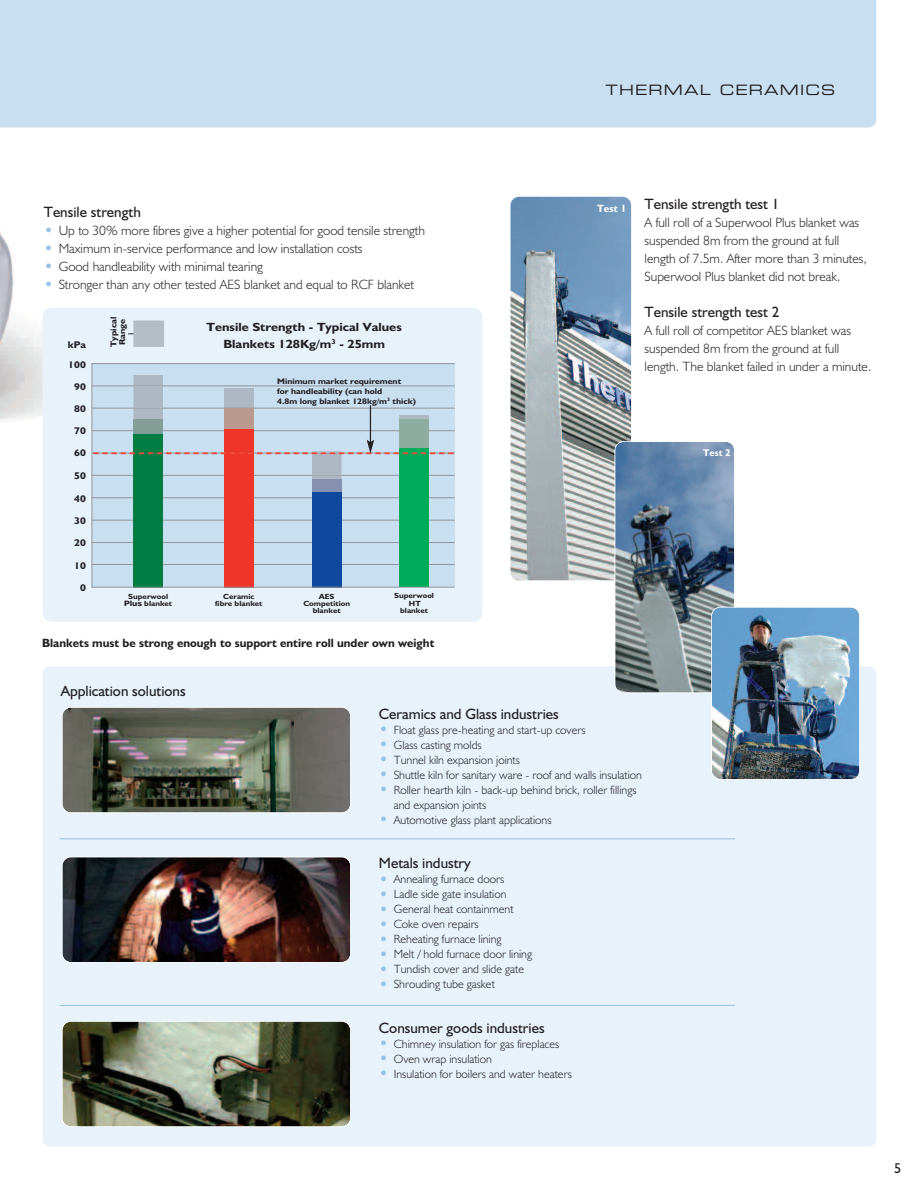
<style>
.page{position:relative;width:919px;height:1189px;background:#fff}
.page>*{position:absolute;margin:0;border:0;box-sizing:border-box;transform-origin:0 0}
.t1{font:15px "Humanist 521 BT";color:#231f20}
.t2{font:14.25px "Eurostile Extended Two";letter-spacing:.08em;color:#231f20}
.t3{font:14.25px "Humanist 521 BT";color:#231f20}
.t4{font:300 13.5px/18px "Humanist 521 BT";color:#231f20}
.t5{font:300 12px/15px "Humanist 521 BT";color:#231f20}
.t6{font:700 12px "Humanist 521 BT";color:#231f20}
.t7{font:700 11.85px/17.1px "Humanist 521 BT";color:#231f20;text-align:center;scale:1.11 1}
.t8{font:700 10.5px "Humanist 521 BT";color:#fff}
.t9{font:700 9.75px "Humanist 521 BT";color:#231f20;scale:1.11 1}
.t10{font:700 9.75px "Humanist 521 BT";color:#fff}
.t11{font:700 8.55px/8.6px "Humanist 521 BT";color:#231f20;scale:1.11 1}
.t12{font:700 8.1px/9.8px "Humanist 521 BT";color:#231f20;scale:1.11 1}
.t13{font:700 7.5px/7.4px "Humanist 521 BT";color:#231f20;text-align:center;scale:1.11 1}
.s1{font-weight:400;font-size:16.5px;color:#96c2e8}
.s2{font-family:"Helvetica Neue";font-weight:800}
</style>
<div class="page">
<img style="left:0;top:232px;width:49px;height:189px">
<div style="left:0;top:0;width:876px;height:128px;background:#c8dff2"></div>
<div style="left:43px;top:666px;width:833px;height:480px;background:#e8f2fa;border-radius:8px"></div>
<img style="left:62px;top:707px;width:288px;height:105px;border-radius:9px">
<div style="left:62px;top:707px;width:289px;height:106px;border:2px solid #fff;border-radius:9px"></div>
<img style="left:62px;top:857px;width:288px;height:105px;border-radius:9px">
<div style="left:62px;top:856px;width:289px;height:106px;border:2px solid #fff;border-radius:9px"></div>
<img style="left:62px;top:1021px;width:288px;height:105px;border-radius:9px">
<div style="left:62px;top:1020px;width:289px;height:107px;border:2px solid #fff;border-radius:9px"></div>
<hr style="left:60px;top:838px;width:675px;height:1px;background:#96c2e8">
<hr style="left:60px;top:1005px;width:675px;height:1px;background:#96c2e8">
<img style="left:510px;top:197px;width:121px;height:383px;border-radius:9px">
<img style="left:615px;top:442px;width:119px;height:250px;border-radius:9px">
<div style="left:614px;top:441px;width:121px;height:252px;border:2px solid #fff;border-radius:9px"></div>
<div style="left:43px;top:308px;width:439px;height:314px;background:#e8f2fa;border-radius:9px"></div>
<img style="left:711px;top:607px;width:148px;height:172px;border-radius:9px">
<div style="left:711px;top:606px;width:149px;height:174px;border:2px solid #fff;border-radius:9px"></div>
<div style="left:92px;top:363px;width:362px;height:224px;background:#c8dff2"></div>
<hr style="left:92px;top:363px;width:362px;height:1px;background:#939598">
<hr style="left:92px;top:385px;width:362px;height:1px;background:#939598">
<hr style="left:92px;top:363px;width:1px;height:224px;background:#939598">
<hr style="left:92px;top:408px;width:362px;height:1px;background:#939598">
<hr style="left:92px;top:430px;width:362px;height:1px;background:#939598">
<hr style="left:92px;top:453px;width:362px;height:1px;background:#939598">
<hr style="left:92px;top:475px;width:362px;height:1px;background:#939598">
<hr style="left:92px;top:497px;width:362px;height:1px;background:#939598">
<hr style="left:92px;top:520px;width:362px;height:1px;background:#939598">
<hr style="left:92px;top:542px;width:362px;height:1px;background:#939598">
<hr style="left:92px;top:564px;width:362px;height:1px;background:#939598">
<div style="left:133px;top:419px;width:30px;height:168px;background:#007d43"></div>
<svg style="left:133px;top:375px;width:30px;height:44px"></svg>
<hr style="left:133px;top:385px;width:30px;height:1px;background:#a2a8ae">
<hr style="left:133px;top:408px;width:30px;height:1px;background:#a2a8ae">
<div style="left:133px;top:419px;width:30px;height:14px;background:#829e95"></div>
<div style="left:224px;top:408px;width:30px;height:179px;background:#ee3529"></div>
<div style="left:224px;top:388px;width:30px;height:20px;background:#adb8c2"></div>
<div style="left:224px;top:408px;width:30px;height:20px;background:#ba998f"></div>
<div style="left:312px;top:479px;width:29px;height:108px;background:#0f499d"></div>
<div style="left:312px;top:479px;width:29px;height:13px;background:#8790ae"></div>
<div style="left:399px;top:419px;width:30px;height:168px;background:#00ac5a"></div>
<hr style="left:399px;top:415px;width:30px;height:4px;background:#adb8c2">
<div style="left:399px;top:419px;width:30px;height:29px;background:#8dada1"></div>
<hr style="left:92px;top:587px;width:362px;height:1px;background:#939598">
<hr style="left:370px;top:405px;width:1px;height:37px;background:#231f20">
<svg style="left:93px;top:439px;width:360px;height:40px"></svg>
<svg style="left:128px;top:320px;width:36px;height:27px"></svg>
<p class="t2" style="left:605px;top:85px;width:231px">THERMAL CERAMICS</p>
<p class="t1" style="left:44px;top:202px;width:98px">Tensile strength</p>
<p class="t4" style="left:44px;top:221px;width:383px"><span class="s1">•</span> Up to 30% more fibres give a higher potential for good tensile strength</p>
<p class="t4" style="left:44px;top:239px;width:320px"><span class="s1">•</span> Maximum in-service performance and low installation costs</p>
<p class="t4" style="left:44px;top:257px;width:220px"><span class="s1">•</span> Good handleability with minimal tearing</p>
<p class="t4" style="left:44px;top:275px;width:372px"><span class="s1">•</span> Stronger than any other tested AES blanket and equal to RCF blanket</p>
<p class="t9" style="left:68px;top:338px;width:18px">kPa</p>
<p class="t9" style="left:68px;top:359px;width:17px">100</p>
<p class="t9" style="left:74px;top:381px;width:12px">90</p>
<p class="t9" style="left:74px;top:402px;width:12px">80</p>
<p class="t9" style="left:74px;top:424px;width:12px">70</p>
<p class="t9" style="left:74px;top:447px;width:12px">60</p>
<p class="t9" style="left:74px;top:470px;width:12px">50</p>
<p class="t9" style="left:74px;top:493px;width:12px">40</p>
<p class="t9" style="left:74px;top:515px;width:12px">30</p>
<p class="t9" style="left:74px;top:537px;width:12px">20</p>
<p class="t9" style="left:74px;top:560px;width:12px">10</p>
<p class="t9" style="left:80px;top:582px;width:7px">0</p>
<p class="t11" style="left:109px;top:347px;width:29px;rotate:-90deg">Typical<br>Range</p>
<p class="t7" style="left:207px;top:318px;width:177px">Tensile Strength - Typical Values<br>Blankets 128Kg/m<sup>3</sup> - 25mm</p>
<p class="t12" style="left:277px;top:376px;width:126px">Minimum market requirement<br>for handleability (can hold<br>4.8m long blanket 128kg/m<sup>3</sup> thick)</p>
<p class="t13" style="left:124px;top:592px;width:45px">Superwool<br><span class="s2">Plus</span> blanket</p>
<p class="t13" style="left:215px;top:592px;width:44px">Ceramic fibre blanket</p>
<p class="t13" style="left:303px;top:592px;width:44px">AES<br>Competition blanket</p>
<p class="t13" style="left:394px;top:592px;width:37px">Superwool<br>HT blanket</p>
<p class="t6" style="left:42px;top:636px;width:394px">Blankets must be strong enough to support entire roll under own weight</p>
<p class="t1" style="left:61px;top:681px;width:127px">Application solutions</p>
<p class="t8" style="left:597px;top:202px;width:31px">Test 1</p>
<p class="t1" style="left:644px;top:195px;width:136px">Tensile strength test 1</p>
<p class="t4" style="left:644px;top:213px;width:224px">A full roll of a Superwool Plus blanket was suspended 8m from the ground at full length of 7.5m. After more than 3 minutes, Superwool Plus blanket did not break.</p>
<p class="t1" style="left:644px;top:303px;width:136px">Tensile strength test 2</p>
<p class="t4" style="left:644px;top:321px;width:228px">A full roll of competitor AES blanket was suspended 8m from the ground at full length. The blanket failed in under a minute.</p>
<p class="t10" style="left:703px;top:447px;width:29px">Test 2</p>
<p class="t1" style="left:379px;top:704px;width:181px">Ceramics and Glass industries</p>
<p class="t5" style="left:379px;top:722px;width:208px"><span class="s1">•</span> Float glass pre-heating and start-up covers</p>
<p class="t5" style="left:379px;top:737px;width:104px"><span class="s1">•</span> Glass casting molds</p>
<p class="t5" style="left:379px;top:752px;width:143px"><span class="s1">•</span> Tunnel kiln expansion joints</p>
<p class="t5" style="left:379px;top:767px;width:264px"><span class="s1">•</span> Shuttle kiln for sanitary ware - roof and walls insulation</p>
<p class="t5" style="left:394px;top:782px;width:244px;text-indent:-15px"><span class="s1">•</span> Roller hearth kiln - back-up behind brick, roller fillings and expansion joints</p>
<p class="t5" style="left:379px;top:812px;width:174px"><span class="s1">•</span> Automotive glass plant applications</p>
<p class="t1" style="left:379px;top:854px;width:93px">Metals industry</p>
<p class="t5" style="left:379px;top:871px;width:127px"><span class="s1">•</span> Annealing furnace doors</p>
<p class="t5" style="left:379px;top:886px;width:129px"><span class="s1">•</span> Ladle side gate insulation</p>
<p class="t5" style="left:379px;top:901px;width:136px"><span class="s1">•</span> General heat containment</p>
<p class="t5" style="left:379px;top:916px;width:101px"><span class="s1">•</span> Coke oven repairs</p>
<p class="t5" style="left:379px;top:931px;width:124px"><span class="s1">•</span> Reheating furnace lining</p>
<p class="t5" style="left:379px;top:946px;width:155px"><span class="s1">•</span> Melt / hold furnace door lining</p>
<p class="t5" style="left:379px;top:961px;width:147px"><span class="s1">•</span> Tundish cover and slide gate</p>
<p class="t5" style="left:379px;top:976px;width:117px"><span class="s1">•</span> Shrouding tube gasket</p>
<p class="t1" style="left:379px;top:1018px;width:167px">Consumer goods industries</p>
<p class="t5" style="left:379px;top:1036px;width:182px"><span class="s1">•</span> Chimney insulation for gas fireplaces</p>
<p class="t5" style="left:379px;top:1051px;width:114px"><span class="s1">•</span> Oven wrap insulation</p>
<p class="t5" style="left:379px;top:1066px;width:194px"><span class="s1">•</span> Insulation for boilers and water heaters</p>
<p class="t3" style="left:894px;top:1159px;width:9px">5</p>
</div>
